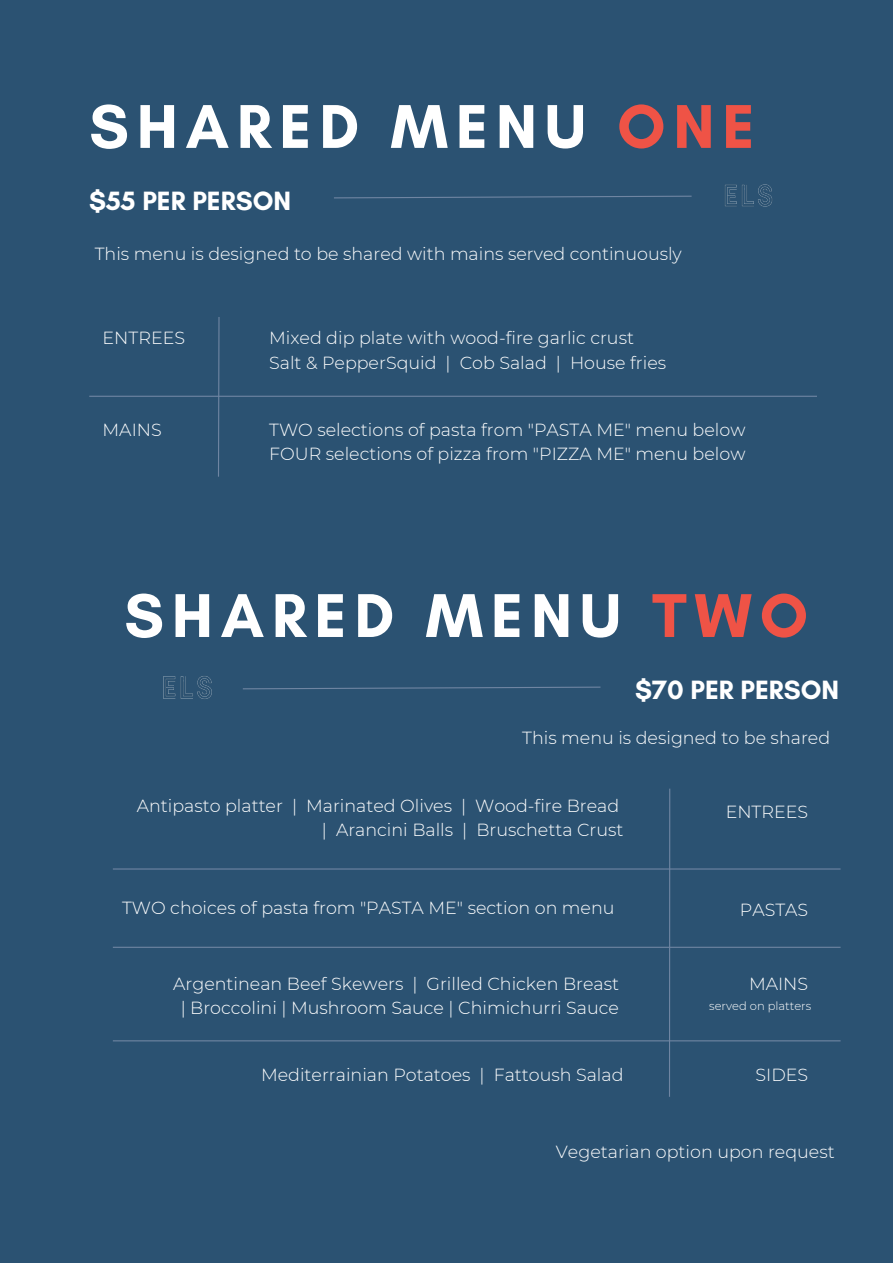
<style>
.page{position:relative;width:893px;height:1264px;background:#fff}
.page>*{position:absolute;margin:0;border:0;box-sizing:border-box;transform-origin:0 0}
.t1{font:700 63px "Glacial Indifference";letter-spacing:.125em;color:#fff}
.t2{font:700 27px "Glacial Indifference";color:#fff}
.t3{font:300 17.55px/23.5px "Montserrat";color:#fff;text-align:right}
.t4{font:300 11.55px "Montserrat";color:#fff}
.s1{color:#ef5346}
</style>
<div class="page">
<div style="left:0;top:0;width:892px;height:1262px;background:#2b5272"></div>
<svg style="left:243px;top:686px;width:358px;height:4px"></svg>
<svg style="left:217px;top:317px;width:3px;height:160px"></svg>
<hr style="left:89px;top:396px;width:727px;height:1px;background:#6f85a2">
<hr style="left:669px;top:788px;width:1px;height:308px;background:#6f85a2">
<hr style="left:113px;top:868px;width:727px;height:1px;background:#6f85a2">
<hr style="left:113px;top:946px;width:727px;height:1px;background:#6f85a2">
<hr style="left:113px;top:1040px;width:727px;height:1px;background:#6f85a2">
<img style="left:163px;top:676px;width:49px;height:23px">
<img style="left:725px;top:184px;width:48px;height:23px">
<svg style="left:334px;top:195px;width:358px;height:4px"></svg>
<p class="t1" style="left:89px;top:88px;width:666px">SHARED MENU <span class="s1">ONE</span></p>
<p class="t2" style="left:89px;top:184px;width:203px">$55 PER PERSON</p>
<p class="t3" style="left:95px;top:242px;width:588px">This menu is designed to be shared with mains served continuously</p>
<p class="t3" style="left:103px;top:326px;width:84px">ENTREES</p>
<p class="t3" style="left:269px;top:326px;width:366px">Mixed dip plate with wood-fire garlic crust</p>
<p class="t3" style="left:269px;top:350px;width:398px">Salt &amp; PepperSquid | Cob Salad | House fries</p>
<p class="t3" style="left:103px;top:418px;width:61px">MAINS</p>
<p class="t3" style="left:269px;top:418px;width:477px">TWO selections of pasta from "PASTA ME" menu below</p>
<p class="t3" style="left:269px;top:442px;width:478px">FOUR selections of pizza from "PIZZA ME" menu below</p>
<p class="t1" style="left:124px;top:577px;width:685px">SHARED MENU <span class="s1">TWO</span></p>
<p class="t2" style="left:635px;top:673px;width:205px">$70 PER PERSON</p>
<p class="t3" style="left:522px;top:726px;width:309px">This menu is designed to be shared</p>
<p class="t3" style="left:137px;top:794px;width:488px">Antipasto platter | Marinated Olives | Wood-fire Bread | Arancini Balls | Bruschetta Crust</p>
<p class="t3" style="left:725px;top:800px;width:84px">ENTREES</p>
<p class="t3" style="left:122px;top:896px;width:494px">TWO choices of pasta from "PASTA ME" section on menu</p>
<p class="t3" style="left:739px;top:898px;width:70px">PASTAS</p>
<p class="t3" style="left:173px;top:972px;width:447px">Argentinean Beef Skewers | Grilled Chicken Breast</p>
<p class="t3" style="left:181px;top:995px;width:440px">| Broccolini | Mushroom Sauce | Chimichurri Sauce</p>
<p class="t3" style="left:261px;top:1062px;width:364px">Mediterrainian Potatoes | Fattoush Salad</p>
<p class="t3" style="left:749px;top:972px;width:61px">MAINS</p>
<p class="t4" style="left:709px;top:998px;width:103px">served on platters</p>
<p class="t3" style="left:755px;top:1062px;width:54px">SIDES</p>
<p class="t3" style="left:556px;top:1139px;width:280px">Vegetarian option upon request</p>
</div>
